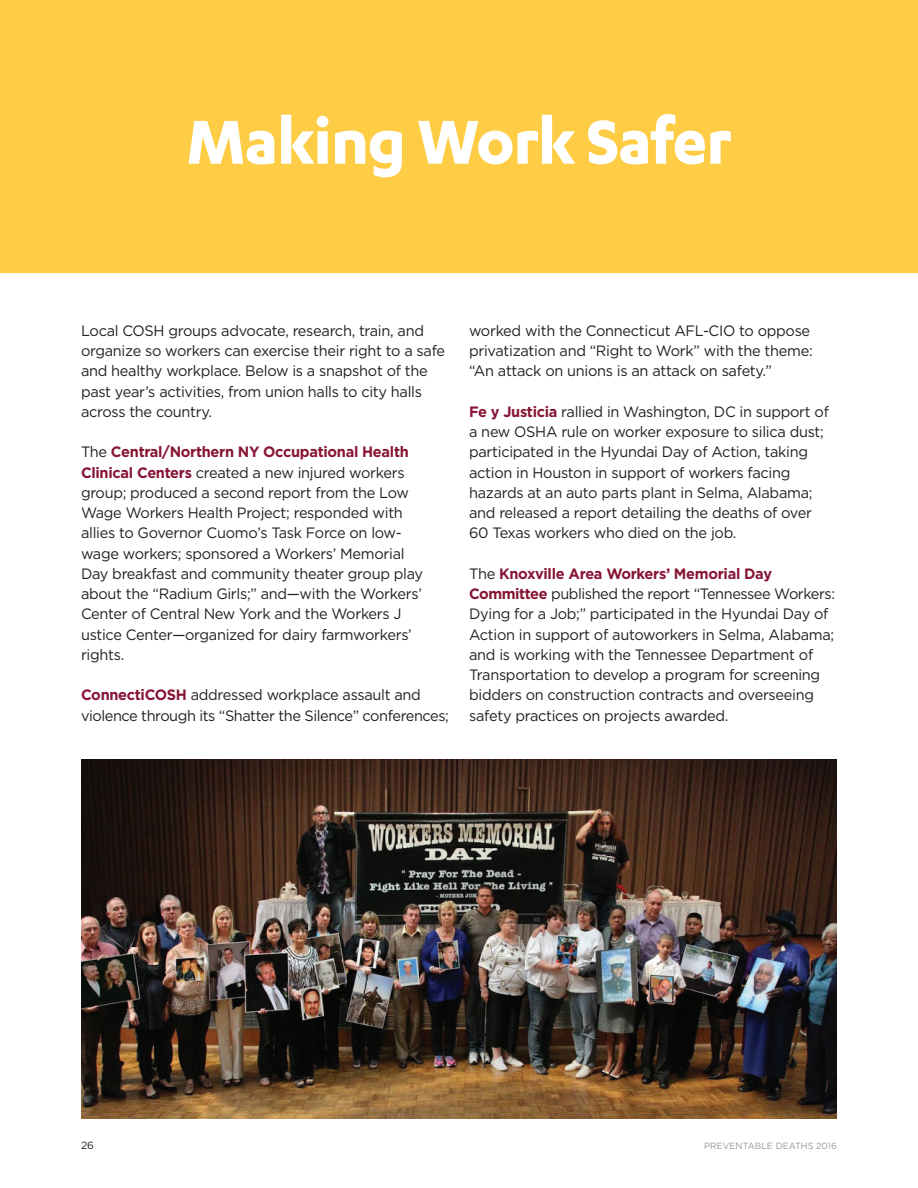
<style>
.page{position:relative;width:918px;height:1188px;background:#fff}
.page>*{position:absolute;margin:0;border:0;box-sizing:border-box;transform-origin:0 0}
.t1{font:700 72px "Karbon";letter-spacing:-.02em;color:#fff}
.t2{font:15px/20.2px "Gotham";letter-spacing:-.02em;color:#231f20}
.t3{font:10.5px "Gotham";color:#231f20}
.t4{font:9px "Gotham";color:#939598}
.s1{font-weight:700;color:#871535}
</style>
<div class="page">
<img style="left:81px;top:759px;width:756px;height:359px">
<div style="left:0;top:0;width:918px;height:272px;background:#fecd45"></div>
<h1 class="t1" style="left:186px;top:101px;width:547px">Making Work Safer</h1>
<p class="t2" style="left:81px;top:320px;width:366px">Local COSH groups advocate, research, train, and organize so workers can exercise their right to a safe and healthy workplace. Below is a snapshot of the past year’s activities, from union halls to city halls across the country.</p>
<p class="t2" style="left:81px;top:442px;width:344px">The <span class="s1">Central/Northern NY Occupational Health Clinical Centers</span> created a new injured workers group; produced a second report from the Low Wage Workers Health Project; responded with allies to Governor Cuomo’s Task Force on low&shy;wage workers; sponsored a Workers’ Memorial Day breakfast and community theater group play about the “Radium Girls;” and—with the Workers’ Center of Central New York and the Workers J ustice Center—organized for dairy farmworkers’ rights.</p>
<p class="t2" style="left:81px;top:685px;width:369px"><span class="s1">ConnectiCOSH</span> addressed workplace assault and violence through its “Shatter the Silence” conferences;</p>
<p class="t2" style="left:469px;top:320px;width:345px">worked with the Connecticut AFL-CIO to oppose privatization and “Right to Work” with the theme: “An attack on unions is an attack on safety.”</p>
<p class="t2" style="left:469px;top:401px;width:361px"><span class="s1">Fe y Justicia</span> rallied in Washington, DC in support of a new OSHA rule on worker exposure to silica dust; participated in the Hyundai Day of Action, taking action in Houston in support of workers facing hazards at an auto parts plant in Selma, Alabama; and released a report detailing the deaths of over 60 Texas workers who died on the job.</p>
<p class="t2" style="left:469px;top:563px;width:367px">The <span class="s1">Knoxville Area Workers’ Memorial Day Committee</span> published the report “Tennessee Workers:<br>Dying for a Job;” participated in the Hyundai Day of Action in support of autoworkers in Selma, Alabama; and is working with the Tennessee Department of Transportation to develop a program for screening bidders on construction contracts and overseeing safety practices on projects awarded.</p>
<p class="t3" style="left:81px;top:1139px;width:15px">26</p>
<p class="t4" style="left:704px;top:1140px;width:134px">PREVENTABLE DEATHS 2016</p>
</div>
